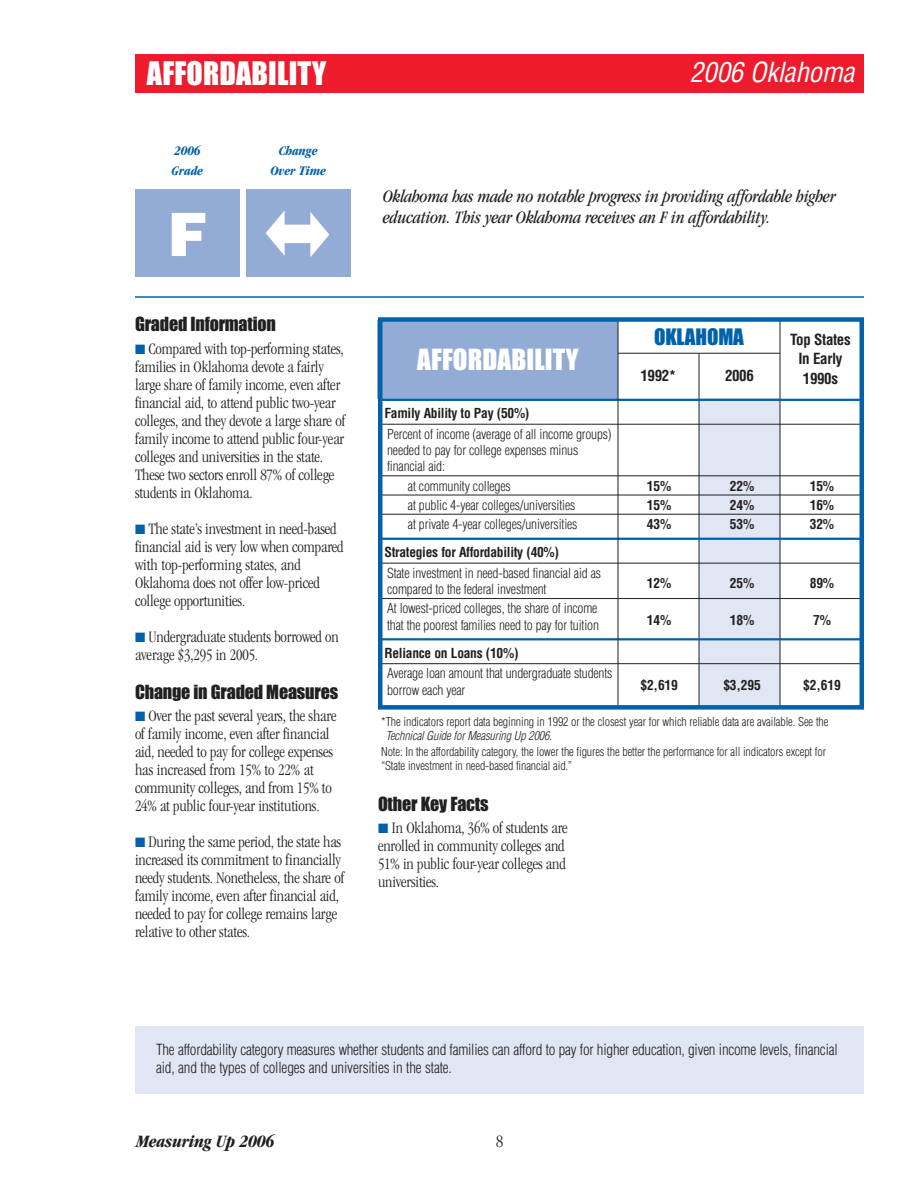
<style>
.page{position:relative;width:918px;height:1188px;background:#fff}
.page>*{position:absolute;margin:0;border:0;box-sizing:border-box;transform-origin:0 0}
.t1{font:900 60px "Helvetica";color:#fff}
.t2{font:30px "Impact";letter-spacing:.005em;color:#fff}
.t3{font:27px "Impact";letter-spacing:.005em;color:#fff}
.t4{font:italic condensed 27px "Helvetica";letter-spacing:-.01em;color:#fff}
.t5{font:21px "Impact";letter-spacing:-.005em;color:#0161aa}
.t6{font:italic condensed 18px/21px "Garamond";letter-spacing:-.015em;color:#231f20}
.t7{font:18px "Impact";letter-spacing:-.01em;color:#231f20}
.t8{font:italic 700 condensed 18px "Garamond";letter-spacing:-.015em;color:#231f20}
.t9{font:300 condensed 18px "Garamond";color:#231f20}
.t10{font:300 condensed 16.5px/18px "Garamond";letter-spacing:-.01em;color:#231f20}
.t11{font:300 condensed 15px/18px "Helvetica";letter-spacing:-.015em;color:#231f20}
.t12{font:700 condensed 15px/19.5px "Helvetica";letter-spacing:-.025em;color:#231f20;text-align:center}
.t13{font:300 condensed 13.5px/16.2px "Helvetica";letter-spacing:-.015em;color:#231f20}
.t14{font:700 condensed 13.5px "Helvetica";letter-spacing:-.02em;color:#231f20}
.t15{font:italic 700 condensed 13.5px/19.5px "Garamond";letter-spacing:-.01em;color:#0161aa}
.t16{font:300 condensed 12px/13.5px "Helvetica";letter-spacing:-.01em;color:#231f20}
.s1{color:#0161aa}
.s2{font-style:italic}
</style>
<div class="page">
<div style="left:135px;top:54px;width:729px;height:39px;background:#ee1b2c"></div>
<div style="left:246px;top:189px;width:105px;height:88px;background:#93acd6"></div>
<svg style="left:266px;top:210px;width:63px;height:47px"></svg>
<div style="left:135px;top:189px;width:105px;height:87px;background:#93acd6"></div>
<div style="left:135px;top:1026px;width:729px;height:68px;background:#e0e6f3"></div>
<hr style="left:135px;top:296px;width:729px;height:2px;background:#0161aa">
<div style="left:699px;top:398px;width:81px;height:310px;background:#e0e6f3"></div>
<hr style="left:618px;top:353px;width:162px;height:1px;background:#231f20">
<hr style="left:780px;top:319px;width:1px;height:388px;background:#231f20">
<hr style="left:699px;top:353px;width:1px;height:356px;background:#231f20">
<div style="left:378px;top:321px;width:240px;height:78px;background:#93acd6"></div>
<hr style="left:381px;top:399px;width:481px;height:2px;background:#0161aa">
<hr style="left:381px;top:424px;width:481px;height:1px;background:#231f20">
<hr style="left:381px;top:476px;width:481px;height:1px;background:#231f20">
<hr style="left:381px;top:495px;width:481px;height:1px;background:#231f20">
<hr style="left:381px;top:514px;width:481px;height:1px;background:#231f20">
<hr style="left:381px;top:538px;width:481px;height:2px;background:#0161aa">
<hr style="left:381px;top:563px;width:481px;height:1px;background:#231f20">
<hr style="left:381px;top:598px;width:481px;height:1px;background:#231f20">
<hr style="left:381px;top:638px;width:481px;height:2px;background:#0161aa">
<hr style="left:381px;top:663px;width:481px;height:1px;background:#231f20">
<hr style="left:618px;top:320px;width:1px;height:388px;background:#231f20">
<div style="left:378px;top:317px;width:486px;height:393px;border:4px solid #0161aa"></div>
<h2 class="t2" style="left:147px;top:64px;width:181px">AFFORDABILITY</h2>
<h3 class="t4" style="left:690px;top:62px;width:166px">2006 Oklahoma</h3>
<p class="t15" style="left:172px;top:142px;width:33px">2006<br>Grade</p>
<p class="t15" style="left:271px;top:143px;width:57px;text-align:center">Change<br>Over Time</p>
<h1 class="t1" style="left:167px;top:213px;width:42px">F</h1>
<p class="t7" style="left:135px;top:319px;width:142px">Graded Information</p>
<p class="t10" style="left:135px;top:341px;width:212px"><span class="s1">■</span> Compared with top-performing states, families in Oklahoma devote a fairly large share of family income, even after financial aid, to attend public two-year colleges, and they devote a large share of family income to attend public four-year colleges and universities in the state.<br>These two sectors enroll 87% of college students in Oklahoma.</p>
<p class="t10" style="left:135px;top:521px;width:210px"><span class="s1">■</span> The state’s investment in need-based financial aid is very low when compared with top-performing states, and Oklahoma does not offer low-priced college opportunities.</p>
<p class="t10" style="left:135px;top:629px;width:205px"><span class="s1">■</span> Undergraduate students borrowed on average $3,295 in 2005.</p>
<p class="t7" style="left:135px;top:686px;width:205px">Change in Graded Measures</p>
<p class="t10" style="left:135px;top:708px;width:203px"><span class="s1">■</span> Over the past several years, the share of family income, even after financial aid, needed to pay for college expenses has increased from 15% to 22% at community colleges, and from 15% to 24% at public four-year institutions.</p>
<p class="t10" style="left:135px;top:834px;width:211px"><span class="s1">■</span> During the same period, the state has increased its commitment to financially needy students. Nonetheless, the share of family income, even after financial aid, needed to pay for college remains large relative to other states.</p>
<p class="t6" style="left:383px;top:187px;width:454px">Oklahoma has made no notable progress in providing affordable higher education. This year Oklahoma receives an F in affordability.</p>
<h3 class="t3" style="left:417px;top:351px;width:163px">AFFORDABILITY</h3>
<p class="t5" style="left:654px;top:330px;width:91px">OKLAHOMA</p>
<p class="t12" style="left:790px;top:331px;width:62px">Top States<br>In Early</p>
<p class="t12" style="left:641px;top:367px;width:37px">1992*</p>
<p class="t12" style="left:725px;top:367px;width:30px">2006</p>
<p class="t12" style="left:803px;top:370px;width:37px">1990s</p>
<p class="t14" style="left:384px;top:408px;width:147px">Family Ability to Pay (50%)</p>
<p class="t13" style="left:387px;top:427px;width:226px">Percent of income (average of all income groups) needed to pay for college expenses minus financial aid:</p>
<p class="t13" style="left:408px;top:479px;width:104px">at community colleges</p>
<p class="t14" style="left:647px;top:480px;width:26px">15%</p>
<p class="t14" style="left:730px;top:480px;width:26px">22%</p>
<p class="t14" style="left:810px;top:480px;width:26px">15%</p>
<p class="t13" style="left:408px;top:498px;width:169px">at public 4-year colleges/universities</p>
<p class="t14" style="left:647px;top:500px;width:26px">15%</p>
<p class="t14" style="left:730px;top:500px;width:26px">24%</p>
<p class="t14" style="left:810px;top:500px;width:26px">16%</p>
<p class="t13" style="left:408px;top:517px;width:171px">at private 4-year colleges/universities</p>
<p class="t14" style="left:647px;top:519px;width:26px">43%</p>
<p class="t14" style="left:730px;top:519px;width:26px">53%</p>
<p class="t14" style="left:810px;top:519px;width:26px">32%</p>
<p class="t14" style="left:384px;top:547px;width:176px">Strategies for Affordability (40%)</p>
<p class="t13" style="left:387px;top:566px;width:215px">State investment in need-based financial aid as compared to the federal investment</p>
<p class="t14" style="left:647px;top:578px;width:26px">12%</p>
<p class="t14" style="left:730px;top:578px;width:26px">25%</p>
<p class="t14" style="left:810px;top:578px;width:26px">89%</p>
<p class="t13" style="left:387px;top:601px;width:213px">At lowest-priced colleges, the share of income that the poorest families need to pay for tuition</p>
<p class="t14" style="left:647px;top:615px;width:26px">14%</p>
<p class="t14" style="left:730px;top:615px;width:26px">18%</p>
<p class="t14" style="left:813px;top:615px;width:19px">7%</p>
<p class="t14" style="left:384px;top:648px;width:136px">Reliance on Loans (10%)</p>
<p class="t13" style="left:387px;top:667px;width:227px">Average loan amount that undergraduate students borrow each year</p>
<p class="t14" style="left:640px;top:680px;width:39px">$2,619</p>
<p class="t14" style="left:723px;top:680px;width:39px">$3,295</p>
<p class="t14" style="left:803px;top:680px;width:39px">$2,619</p>
<p class="t16" style="left:386px;top:716px;width:444px;text-indent:-4px">*The indicators report data beginning in 1992 or the closest year for which reliable data are available. See the<br><span class="s2">Technical Guide for Measuring Up 2006</span>.</p>
<p class="t16" style="left:381px;top:746px;width:446px">Note: In the affordability category, the lower the figures the better the performance for all indicators except for “State investment in need-based financial aid.”</p>
<p class="t7" style="left:378px;top:798px;width:112px">Other Key Facts</p>
<p class="t10" style="left:378px;top:820px;width:191px"><span class="s1">■</span> In Oklahoma, 36% of students are enrolled in community colleges and<br>51% in public four-year colleges and universities.</p>
<p class="t11" style="left:156px;top:1042px;width:683px">The affordability category measures whether students and families can afford to pay for higher education, given income levels, financial aid, and the types of colleges and universities in the state.</p>
<p class="t8" style="left:136px;top:1134px;width:140px">Measuring Up 2006</p>
<p class="t9" style="left:496px;top:1134px;width:9px">8</p>
</div>
